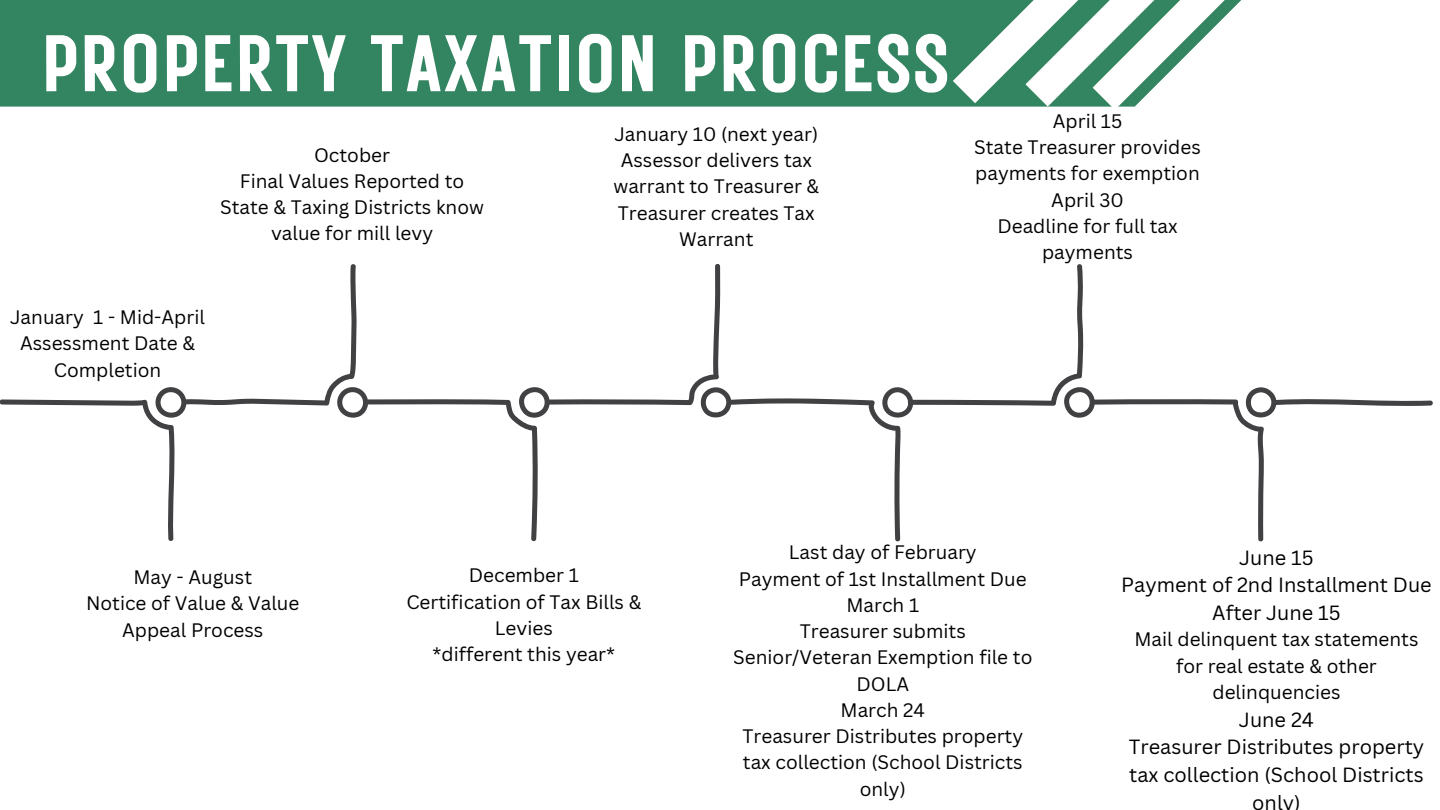
<style>
.page{position:relative;width:1440px;height:810px;background:#fff}
.page>*{position:absolute;margin:0;border:0;box-sizing:border-box;transform-origin:0 0}
.t1{font:80px "Rustic Printed";color:#fff}
.t2{font:20px/27.8px "Canva Sans";color:#000;text-align:center}
.t3{font:19px/26.2px "Canva Sans";color:#000;text-align:center}
</style>
<div class="page">
<div style="left:0;top:0;width:1440px;height:107px;background:#338461"></div>
<svg style="left:919px;top:0;width:413px;height:107px"></svg>
<svg style="left:0;top:264px;width:1433px;height:277px"></svg>
<h1 class="t1" style="left:41px;top:10px;width:911px">PROPERTY TAXATION PROCESS</h1>
<p class="t3" style="left:314px;top:141px;width:77px">October</p>
<p class="t3" style="left:220px;top:168px;width:265px">Final Values Reported to<br>State &amp; Taxing Districts know value for mill levy</p>
<p class="t3" style="left:10px;top:304px;width:196px">January 1 - Mid-April<br>Assessment Date &amp;<br>Completion</p>
<p class="t3" style="left:614px;top:120px;width:205px">January 10 (next year)</p>
<p class="t3" style="left:613px;top:147px;width:207px">Assessor delivers tax warrant to Treasurer &amp;<br>Treasurer creates Tax<br>Warrant</p>
<p class="t3" style="left:1053px;top:107px;width:71px">April 15</p>
<p class="t3" style="left:974px;top:134px;width:228px;text-align:left">State Treasurer provides payments for exemption</p>
<p class="t3" style="left:1051px;top:186px;width:74px">April 30</p>
<p class="t3" style="left:997px;top:212px;width:182px">Deadline for full tax payments</p>
<p class="t3" style="left:133px;top:564px;width:120px">May - August</p>
<p class="t3" style="left:86px;top:590px;width:215px">Notice of Value &amp; Value<br>Appeal Process</p>
<p class="t3" style="left:469px;top:562px;width:111px">December 1</p>
<p class="t3" style="left:406px;top:588px;width:237px">Certification of Tax Bills &amp;<br>Levies</p>
<p class="t3" style="left:433px;top:641px;width:184px">*different this year*</p>
<p class="t3" style="left:789px;top:539px;width:189px">Last day of February</p>
<p class="t3" style="left:739px;top:565px;width:289px">Payment of 1st Installment Due</p>
<p class="t3" style="left:846px;top:591px;width:74px">March 1</p>
<p class="t3" style="left:733px;top:618px;width:301px">Treasurer submits<br>Senior/Veteran Exemption file to<br>DOLA</p>
<p class="t3" style="left:841px;top:696px;width:86px">March 24</p>
<p class="t3" style="left:742px;top:723px;width:282px">Treasurer Distributes property tax collection (School Districts only)</p>
<p class="t2" style="left:1239px;top:543px;width:76px">June 15</p>
<p class="t2" style="left:1121px;top:571px;width:312px">Payment of 2nd Installment Due</p>
<p class="t2" style="left:1212px;top:598px;width:130px">After June 15</p>
<p class="t3" style="left:1134px;top:626px;width:286px">Mail delinquent tax statements for real estate &amp; other delinquencies</p>
<p class="t2" style="left:1239px;top:705px;width:77px">June 24</p>
<p class="t2" style="left:1129px;top:733px;width:297px">Treasurer Distributes property tax collection (School Districts only)</p>
</div>
